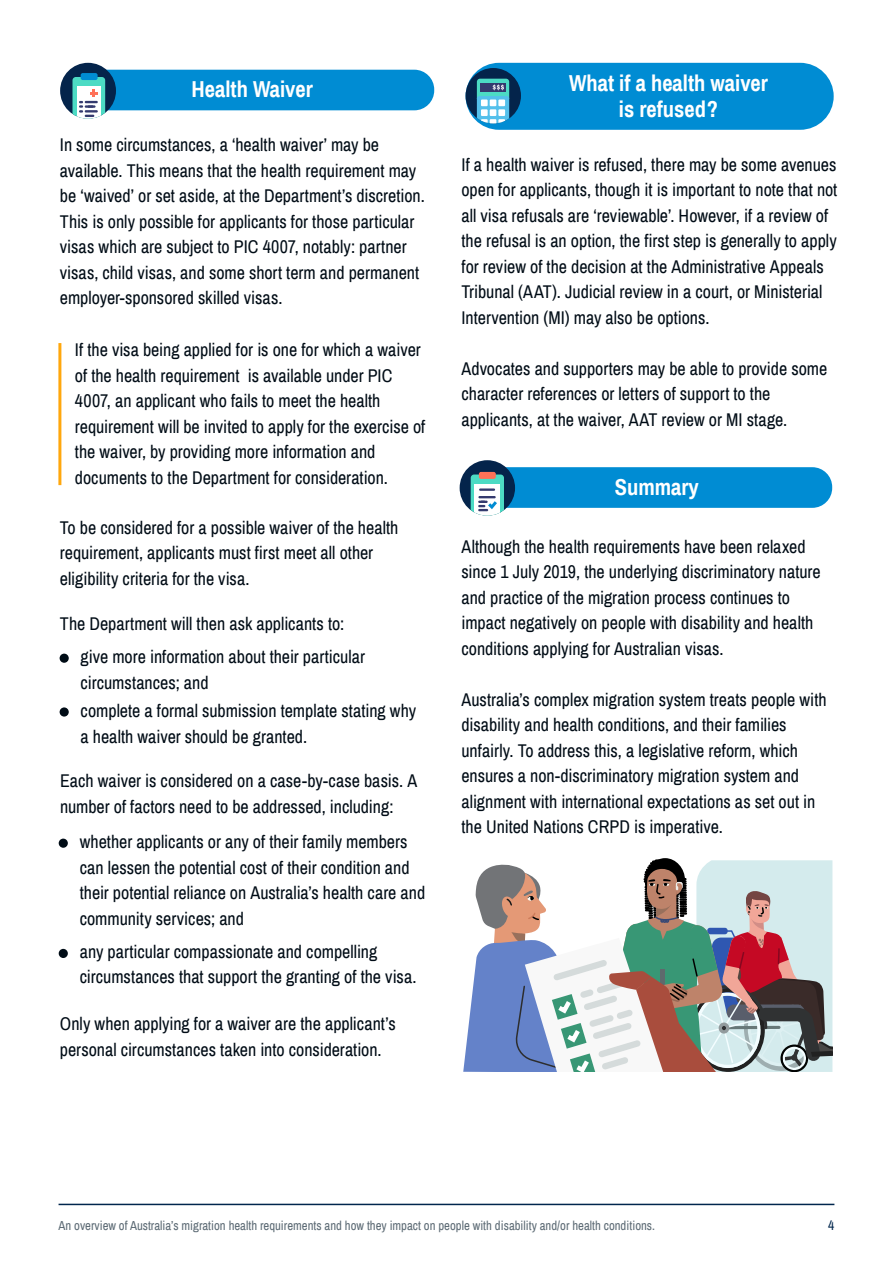
<style>
.page{position:relative;width:893px;height:1263px;background:#fff}
.page>*{position:absolute;margin:0;border:0;box-sizing:border-box;transform-origin:0 0}
.t1{font:700 22.5px/25.5px "Archivo Narrow";color:#fff;text-align:center}
.t2{font:18px/25.5px "Archivo Narrow";color:#000c16}
.t3{font:13.5px "Archivo Narrow";color:#00264d}
.t4{font:12.75px "Archivo Narrow";color:#5d6b75}
</style>
<div class="page">
<hr style="left:59px;top:1204px;width:775px;height:1px;background:#00264d">
<div style="left:83px;top:70px;width:351px;height:40px;background:#008cd3;border-radius:20px"></div>
<div style="left:60px;top:63px;width:56px;height:56px;background:#04244b;border-radius:50%"></div>
<div style="left:81px;top:73px;width:17px;height:7px;background:#008cd3;border-radius:2px"></div>
<svg style="left:72px;top:77px;width:33px;height:42px"></svg>
<div style="left:481px;top:467px;width:351px;height:41px;background:#008cd3;border-radius:20px"></div>
<div style="left:466px;top:63px;width:368px;height:67px;background:#008cd3;border-radius:33px"></div>
<div style="left:60px;top:654px;width:9px;height:9px;background:#000c16;border-radius:50%"></div>
<div style="left:60px;top:707px;width:9px;height:9px;background:#000c16;border-radius:50%"></div>
<div style="left:59px;top:839px;width:9px;height:9px;background:#000c16;border-radius:50%"></div>
<div style="left:59px;top:949px;width:9px;height:9px;background:#000c16;border-radius:50%"></div>
<div style="left:460px;top:460px;width:55px;height:56px;background:#04244b;border-radius:50%"></div>
<div style="left:479px;top:472px;width:17px;height:7px;background:#ff7158;border-radius:2px"></div>
<svg style="left:471px;top:474px;width:33px;height:42px"></svg>
<div style="left:466px;top:68px;width:55px;height:55px;background:#04244b;border-radius:50%"></div>
<svg style="left:477px;top:79px;width:32px;height:44px"></svg>
<svg style="left:463px;top:858px;width:369px;height:214px"></svg>
<hr style="left:58px;top:343px;width:3px;height:142px;background:#ffa70d">
<p class="t1" style="left:192px;top:75px;width:123px">Health Waiver</p>
<p class="t2" style="left:60px;top:132px;width:366px">In some circumstances, a ‘health waiver’ may be available. This means that the health requirement may be ‘waived’ or set aside, at the Department’s discretion.<br>This is only possible for applicants for those particular visas which are subject to PIC 4007, notably: partner visas, child visas, and some short term and permanent employer-sponsored skilled visas.</p>
<p class="t2" style="left:75px;top:337px;width:352px">If the visa being applied for is one for which a waiver of the health requirement is available under PIC 4007, an applicant who fails to meet the health requirement will be invited to apply for the exercise of the waiver, by providing more information and documents to the Department for consideration.</p>
<p class="t2" style="left:60px;top:514px;width:340px">To be considered for a possible waiver of the health requirement, applicants must first meet all other eligibility criteria for the visa.</p>
<p class="t2" style="left:60px;top:610px;width:286px">The Department will then ask applicants to:</p>
<p class="t2" style="left:81px;top:644px;width:286px">give more information about their particular circumstances; and</p>
<p class="t2" style="left:81px;top:698px;width:337px">complete a formal submission template stating why a health waiver should be granted.</p>
<p class="t2" style="left:60px;top:768px;width:359px">Each waiver is considered on a case-by-case basis. A number of factors need to be addressed, including:</p>
<p class="t2" style="left:80px;top:828px;width:347px">whether applicants or any of their family members can lessen the potential cost of their condition and their potential reliance on Australia’s health care and community services; and</p>
<p class="t2" style="left:80px;top:938px;width:338px">any particular compassionate and compelling circumstances that support the granting of the visa.</p>
<p class="t2" style="left:60px;top:1011px;width:337px">Only when applying for a waiver are the applicant’s personal circumstances taken into consideration.</p>
<p class="t1" style="left:569px;top:70px;width:200px">What if a health waiver is refused?</p>
<p class="t2" style="left:461px;top:151px;width:377px">If a health waiver is refused, there may be some avenues open for applicants, though it is important to note that not all visa refusals are ‘reviewable’. However, if a review of the refusal is an option, the first step is generally to apply for review of the decision at the Administrative Appeals Tribunal (AAT). Judicial review in a court, or Ministerial Intervention (MI) may also be options.</p>
<p class="t2" style="left:461px;top:355px;width:367px">Advocates and supporters may be able to provide some character references or letters of support to the applicants, at the waiver, AAT review or MI stage.</p>
<p class="t1" style="left:615px;top:473px;width:86px">Summary</p>
<p class="t2" style="left:461px;top:533px;width:361px">Although the health requirements have been relaxed since 1 July 2019, the underlying discriminatory nature and practice of the migration process continues to impact negatively on people with disability and health conditions applying for Australian visas.</p>
<p class="t2" style="left:461px;top:686px;width:367px">Australia’s complex migration system treats people with disability and health conditions, and their families unfairly. To address this, a legislative reform, which ensures a non-discriminatory migration system and alignment with international expectations as set out in the United Nations CRPD is imperative.</p>
<p class="t4" style="left:59px;top:1216px;width:598px">An overview of Australia’s migration health requirements and how they impact on people with disability and/or health conditions.</p>
<p class="t3" style="left:828px;top:1216px;width:8px">4</p>
</div>
